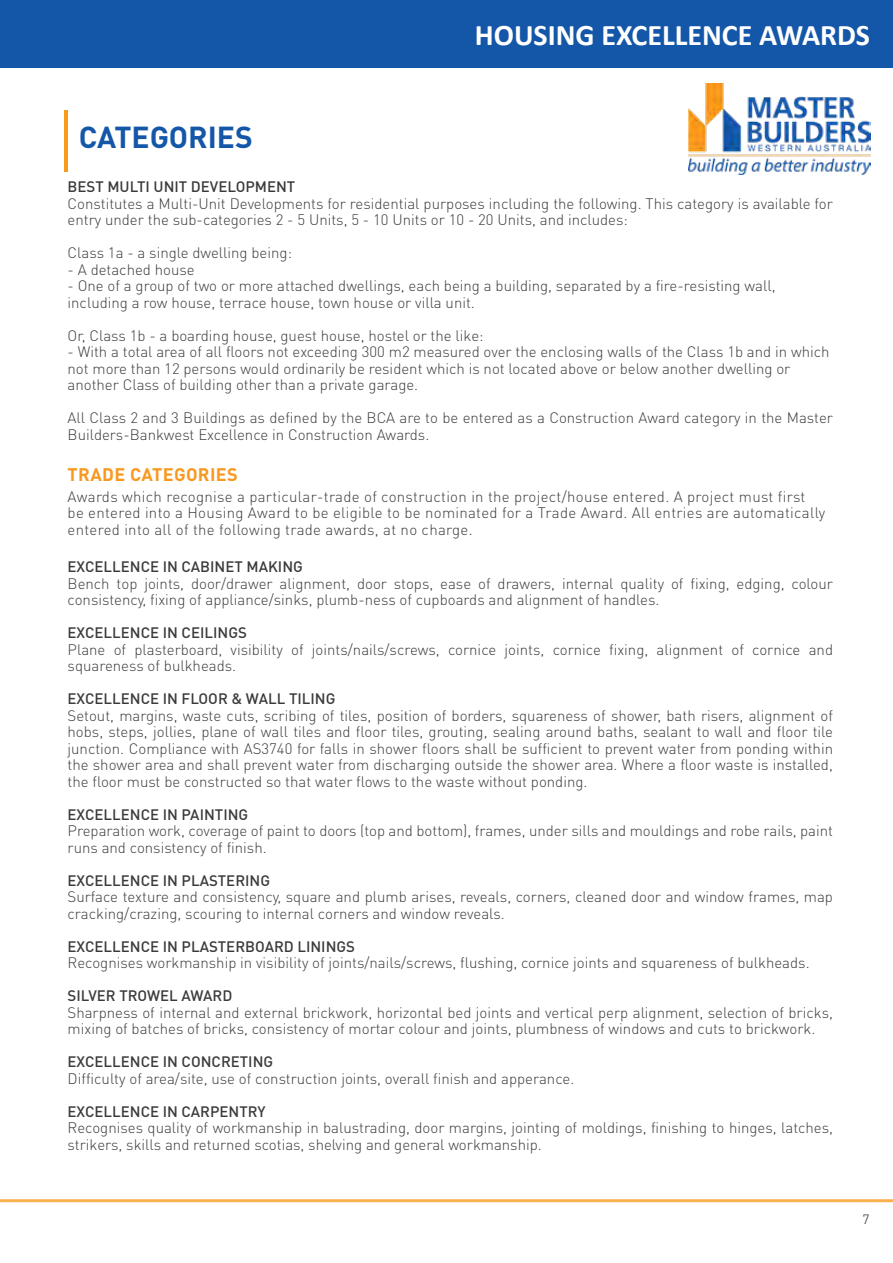
<style>
.page{position:relative;width:893px;height:1263px;background:#fff}
.page>*{position:absolute;margin:0;border:0;box-sizing:border-box;transform-origin:0 0}
.t1{font:700 30px "Calibri";color:#fff}
.t2{font:700 30px "DIN Pro";color:#1457a8}
.t3{font:700 18px "DIN Pro";letter-spacing:.02em;color:#f8981f}
.t4{font:300 15px/16.5px "DIN Pro";color:#3c3b3c}
.t5{font:300 15px/16.5px "DIN Pro";letter-spacing:.02em;color:#3c3b3c}
.t6{font:500 15px "DIN Pro";color:#3c3b3c}
.t7{font:13.5px "DIN Pro";color:#58595b}
</style>
<div class="page">
<hr style="left:0;top:1199px;width:893px;height:3px;background:#f89a1c">
<div style="left:0;top:0;width:893px;height:68px;background:#1457a8"></div>
<img style="left:689px;top:83px;width:182px;height:91px">
<hr style="left:64px;top:111px;width:4px;height:61px;background:#f89a1c">
<h1 class="t1" style="left:475px;top:14px;width:397px">HOUSING EXCELLENCE AWARDS</h1>
<h1 class="t2" style="left:79px;top:117px;width:175px">CATEGORIES</h1>
<p class="t6" style="left:68px;top:177px;width:229px">BEST MULTI UNIT DEVELOPMENT</p>
<p class="t4" style="left:68px;top:194px;width:767px">Constitutes a Multi-Unit Developments for residential purposes including the following. This category is available for entry under the sub-categories 2 - 5 Units, 5 - 10 Units or 10 - 20 Units, and includes:</p>
<p class="t4" style="left:68px;top:244px;width:226px">Class 1a - a single dwelling being:</p>
<p class="t4" style="left:68px;top:260px;width:129px">- A detached house</p>
<p class="t4" style="left:68px;top:277px;width:709px">- One of a group of two or more attached dwellings, each being a building, separated by a fire-resisting wall, including a row house, terrace house, town house or villa unit.</p>
<p class="t4" style="left:68px;top:326px;width:417px">Or, Class 1b - a boarding house, guest house, hostel or the like:</p>
<p class="t4" style="left:68px;top:343px;width:763px">- With a total area of all floors not exceeding 300 m2 measured over the enclosing walls of the Class 1b and in which not more than 12 persons would ordinarily be resident which is not located above or below another dwelling or another Class of building other than a private garage.</p>
<p class="t4" style="left:68px;top:409px;width:767px">All Class 2 and 3 Buildings as defined by the BCA are to be entered as a Construction Award category in the Master<br>Builders-Bankwest Excellence in Construction Awards.</p>
<p class="t3" style="left:68px;top:462px;width:172px">TRADE CATEGORIES</p>
<p class="t5" style="left:68px;top:488px;width:759px">Awards which recognise a particular-trade of construction in the project/house entered. A project must first be entered into a Housing Award to be eligible to be nominated for a Trade Award. All entries are automatically entered into all of the following trade awards, at no charge.</p>
<p class="t6" style="left:68px;top:557px;width:237px">EXCELLENCE IN CABINET MAKING</p>
<p class="t4" style="left:68px;top:574px;width:767px">Bench top joints, door/drawer alignment, door stops, ease of drawers, internal quality of fixing, edging, colour consistency, fixing of appliance/sinks, plumb-ness of cupboards and alignment of handles.</p>
<p class="t6" style="left:68px;top:623px;width:181px">EXCELLENCE IN CEILINGS</p>
<p class="t4" style="left:68px;top:640px;width:767px">Plane of plasterboard, visibility of joints/nails/screws, cornice joints, cornice fixing, alignment of cornice and squareness of bulkheads.</p>
<p class="t6" style="left:68px;top:689px;width:269px">EXCELLENCE IN FLOOR &amp; WALL TILING</p>
<p class="t4" style="left:68px;top:706px;width:767px;text-align:justify">Setout, margins, waste cuts, scribing of tiles, position of borders, squareness of shower, bath risers, alignment of hobs, steps, jollies, plane of wall tiles and floor tiles, grouting, sealing around baths, sealant to wall and floor tile junction. Compliance with AS3740 for falls in shower floors shall be sufficient to prevent water from ponding within the shower area and shall prevent water from discharging outside the shower area. Where a floor waste is installed, the floor must be constructed so that water flows to the waste without ponding.</p>
<p class="t6" style="left:68px;top:804px;width:182px">EXCELLENCE IN PAINTING</p>
<p class="t4" style="left:68px;top:822px;width:767px">Preparation work, coverage of paint to doors (top and bottom), frames, under sills and mouldings and robe rails, paint runs and consistency of finish.</p>
<p class="t6" style="left:68px;top:870px;width:204px">EXCELLENCE IN PLASTERING</p>
<p class="t4" style="left:68px;top:888px;width:767px">Surface texture and consistency, square and plumb arises, reveals, corners, cleaned door and window frames, map cracking/crazing, scouring to internal corners and window reveals.</p>
<p class="t6" style="left:68px;top:936px;width:289px">EXCELLENCE IN PLASTERBOARD LININGS</p>
<p class="t4" style="left:68px;top:954px;width:743px">Recognises workmanship in visibility of joints/nails/screws, flushing, cornice joints and squareness of bulkheads.</p>
<p class="t6" style="left:68px;top:986px;width:166px">SILVER TROWEL AWARD</p>
<p class="t4" style="left:68px;top:1003px;width:767px">Sharpness of internal and external brickwork, horizontal bed joints and vertical perp alignment, selection of bricks, mixing of batches of bricks, consistency of mortar colour and joints, plumbness of windows and cuts to brickwork.</p>
<p class="t6" style="left:68px;top:1052px;width:207px">EXCELLENCE IN CONCRETING</p>
<p class="t4" style="left:68px;top:1069px;width:508px">Difficulty of area/site, use of construction joints, overall finish and apperance.</p>
<p class="t6" style="left:68px;top:1101px;width:200px">EXCELLENCE IN CARPENTRY</p>
<p class="t4" style="left:68px;top:1119px;width:767px">Recognises quality of workmanship in balustrading, door margins, jointing of moldings, finishing to hinges, latches, strikers, skills and returned scotias, shelving and general workmanship.</p>
<p class="t7" style="left:862px;top:1210px;width:9px">7</p>
</div>
